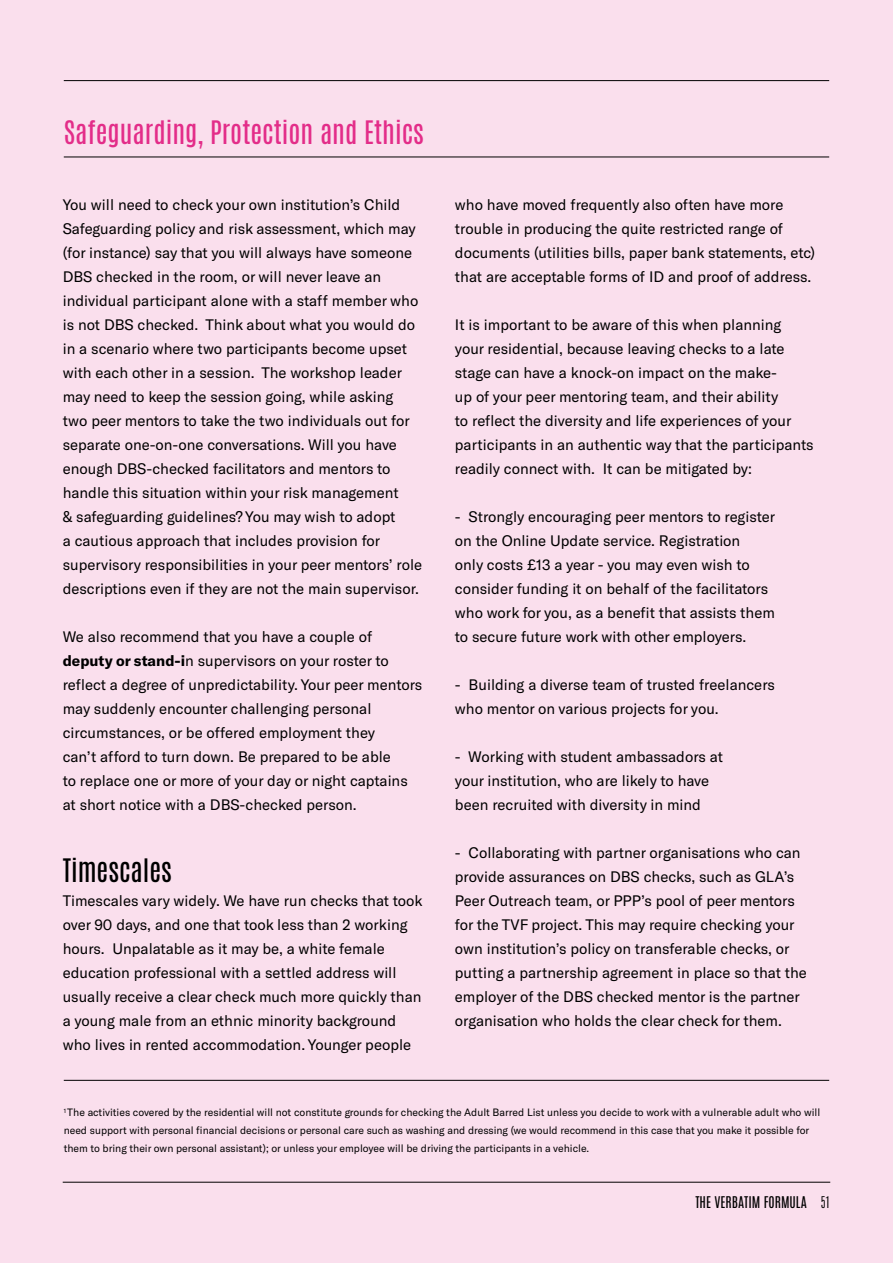
<style>
.page{position:relative;width:893px;height:1263px;background:#fadfed}
.page>*{position:absolute;margin:0;border:0;box-sizing:border-box;transform-origin:0 0}
.t1{font:27px "Antonio";color:#e32d89}
.t2{font:27px "Antonio";color:#000}
.t3{font:15px/24px "GT America";color:#000}
.t4{font:13.5px "Antonio";color:#000}
.t5{font:10.5px/18px "GT America";color:#000}
.s1{font-weight:700}
.s2{font-weight:300}
</style>
<div class="page">
<hr style="left:63px;top:1182px;width:767px;height:1px;background:#000">
<hr style="left:64px;top:1080px;width:765px;height:1px;background:#000">
<hr style="left:64px;top:157px;width:765px;height:1px;background:#000">
<hr style="left:64px;top:80px;width:765px;height:1px;background:#000">
<h1 class="t1" style="left:64px;top:113px;width:362px">Safeguarding, Protection and Ethics</h1>
<p class="t3" style="left:63px;top:193px;width:361px">You will need to check your own institution’s Child Safeguarding policy and risk assessment, which may (for instance) say that you will always have someone DBS checked in the room, or will never leave an individual participant alone with a staff member who is not DBS checked. Think about what you would do in a scenario where two participants become upset with each other in a session. The workshop leader may need to keep the session going, while asking<br>two peer mentors to take the two individuals out for separate one-on-one conversations. Will you have enough DBS-checked facilitators and mentors to handle this situation within your risk management<br>&amp; safeguarding guidelines? You may wish to adopt<br>a cautious approach that includes provision for supervisory responsibilities in your peer mentors’ role descriptions even if they are not the main supervisor.</p>
<p class="t3" style="left:63px;top:625px;width:361px">We also recommend that you have a couple of <span class="s1">deputy or stand-i</span>n supervisors on your roster to reflect a degree of unpredictability. Your peer mentors may suddenly encounter challenging personal circumstances, or be offered employment they<br>can’t afford to turn down. Be prepared to be able<br>to replace one or more of your day or night captains at short notice with a DBS-checked person.</p>
<h1 class="t2" style="left:63px;top:851px;width:111px">Timescales</h1>
<p class="t3" style="left:63px;top:889px;width:361px">Timescales vary widely. We have run checks that took over 90 days, and one that took less than 2 working hours. Unpalatable as it may be, a white female education professional with a settled address will usually receive a clear check much more quickly than a young male from an ethnic minority background who lives in rented accommodation. Younger people</p>
<p class="t3" style="left:455px;top:193px;width:362px">who have moved frequently also often have more trouble in producing the quite restricted range of documents (utilities bills, paper bank statements, etc) that are acceptable forms of ID and proof of address.</p>
<p class="t3" style="left:455px;top:313px;width:360px">It is important to be aware of this when planning your residential, because leaving checks to a late stage can have a knock-on impact on the make-<br>up of your peer mentoring team, and their ability<br>to reflect the diversity and life experiences of your participants in an authentic way that the participants readily connect with. It can be mitigated by:</p>
<p class="t3" style="left:455px;top:505px;width:322px">- Strongly encouraging peer mentors to register on the Online Update service. Registration<br>only costs £13 a year - you may even wish to consider funding it on behalf of the facilitators who work for you, as a benefit that assists them to secure future work with other employers.</p>
<p class="t3" style="left:455px;top:673px;width:322px">- Building a diverse team of trusted freelancers who mentor on various projects for you.</p>
<p class="t3" style="left:455px;top:745px;width:269px">- Working with student ambassadors at your institution, who are likely to have been recruited with diversity in mind</p>
<p class="t3" style="left:455px;top:841px;width:353px">- Collaborating with partner organisations who can provide assurances on DBS checks, such as GLA’s Peer Outreach team, or PPP’s pool of peer mentors for the TVF project. This may require checking your own institution’s policy on transferable checks, or putting a partnership agreement in place so that the employer of the DBS checked mentor is the partner organisation who holds the clear check for them.</p>
<p class="t5" style="left:64px;top:1103px;width:758px"><sup>1</sup> The activities covered by the residential will not constitute grounds for checking the Adult Barred List unless you decide to work with a vulnerable adult who will need support with personal financial decisions or personal care such as washing and dressing (we would recommend in this case that you make it possible for them to bring their own personal assistant); or unless your employee will be driving the participants in a vehicle.</p>
<p class="t4" style="left:695px;top:1192px;width:136px">THE VERBATIM FORMULA <span class="s2">51</span></p>
</div>
